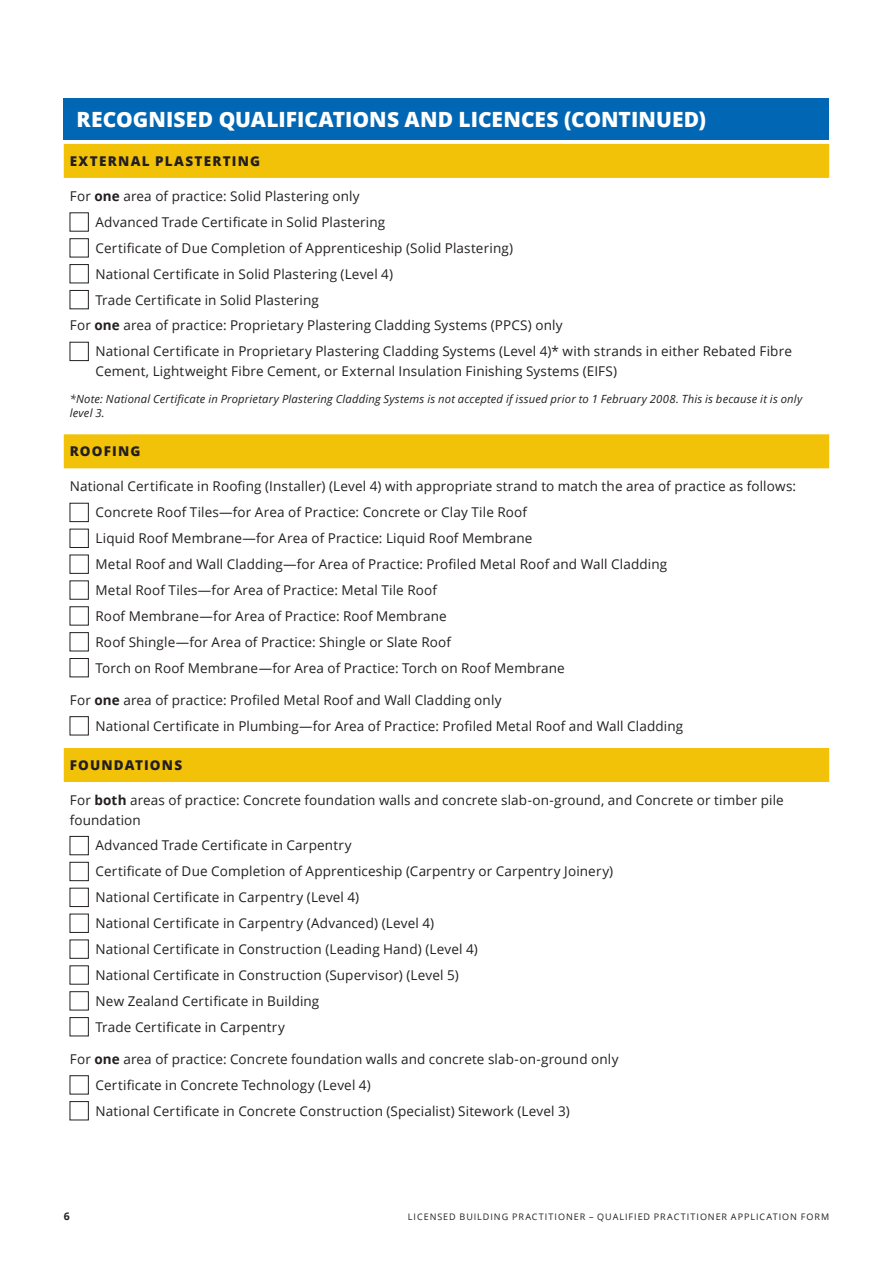
<style>
.page{position:relative;width:893px;height:1263px;background:#fff}
.page>*{position:absolute;margin:0;border:0;box-sizing:border-box;transform-origin:0 0}
.Subheading_1{font:800 21px "Open Sans";letter-spacing:.005em;color:#fff}
.Body{font:13.5px/19.5px "Open Sans";letter-spacing:.01em;color:#231f20}
.Table_Subhead{font:800 13.5px "Open Sans";letter-spacing:.085em;color:#231f20}
.Note{font:italic 11.25px/14.2px "Open Sans";letter-spacing:.015em;color:#231f20}
.t1{font:700 10.5px "Open Sans";color:#231f20}
.t2{font:9px "Open Sans";letter-spacing:.11em;color:#231f20}
.s1{font-weight:700}
</style>
<div class="page">
<div style="left:64px;top:98px;width:765px;height:41px;background:#0166b3"></div>
<svg style="left:64px;top:144px;width:765px;height:638px"></svg>
<div style="left:70px;top:213px;width:19px;height:18px;border:1px solid #231f20"></div>
<div style="left:70px;top:238px;width:19px;height:19px;border:1px solid #231f20"></div>
<div style="left:70px;top:264px;width:19px;height:19px;border:1px solid #231f20"></div>
<div style="left:70px;top:290px;width:19px;height:19px;border:1px solid #231f20"></div>
<div style="left:70px;top:342px;width:19px;height:19px;border:1px solid #231f20"></div>
<div style="left:70px;top:503px;width:19px;height:19px;border:1px solid #231f20"></div>
<div style="left:70px;top:529px;width:19px;height:19px;border:1px solid #231f20"></div>
<div style="left:70px;top:606px;width:19px;height:19px;border:1px solid #231f20"></div>
<div style="left:70px;top:632px;width:19px;height:19px;border:1px solid #231f20"></div>
<div style="left:70px;top:658px;width:19px;height:19px;border:1px solid #231f20"></div>
<div style="left:70px;top:716px;width:19px;height:19px;border:1px solid #231f20"></div>
<div style="left:70px;top:836px;width:19px;height:19px;border:1px solid #231f20"></div>
<div style="left:70px;top:862px;width:19px;height:19px;border:1px solid #231f20"></div>
<div style="left:70px;top:888px;width:19px;height:19px;border:1px solid #231f20"></div>
<div style="left:70px;top:914px;width:19px;height:19px;border:1px solid #231f20"></div>
<div style="left:70px;top:966px;width:19px;height:18px;border:1px solid #231f20"></div>
<div style="left:70px;top:991px;width:19px;height:19px;border:1px solid #231f20"></div>
<div style="left:70px;top:1017px;width:19px;height:19px;border:1px solid #231f20"></div>
<div style="left:70px;top:1075px;width:19px;height:19px;border:1px solid #231f20"></div>
<div style="left:70px;top:1101px;width:19px;height:19px;border:1px solid #231f20"></div>
<p class="Subheading_1" style="left:77px;top:103px;width:631px">RECOGNISED QUALIFICATIONS AND LICENCES (CONTINUED)</p>
<p class="Table_Subhead" style="left:70px;top:151px;width:192px">EXTERNAL PLASTERTING</p>
<p class="Body" style="left:70px;top:186px;width:291px">For <span class="s1">one</span> area of practice: Solid Plastering only</p>
<p class="Body" style="left:96px;top:212px;width:291px">Advanced Trade Certificate in Solid Plastering</p>
<p class="Body" style="left:96px;top:238px;width:419px">Certificate of Due Completion of Apprenticeship (Solid Plastering)</p>
<p class="Body" style="left:96px;top:264px;width:299px">National Certificate in Solid Plastering (Level 4)</p>
<p class="Body" style="left:96px;top:289px;width:225px">Trade Certificate in Solid Plastering</p>
<p class="Body" style="left:70px;top:315px;width:494px">For <span class="s1">one</span> area of practice: Proprietary Plastering Cladding Systems (PPCS) only</p>
<p class="Body" style="left:96px;top:341px;width:698px">National Certificate in Proprietary Plastering Cladding Systems (Level 4)* with strands in either Rebated Fibre<br>Cement, Lightweight Fibre Cement, or External Insulation Finishing Systems (EIFS)</p>
<p class="Note" style="left:70px;top:391px;width:734px">*Note: National Certificate in Proprietary Plastering Cladding Systems is not accepted if issued prior to 1 February 2008. This is because it is only level 3.</p>
<p class="Table_Subhead" style="left:70px;top:441px;width:72px">ROOFING</p>
<p class="Body" style="left:70px;top:476px;width:728px">National Certificate in Roofing (Installer) (Level 4) with appropriate strand to match the area of practice as follows:</p>
<p class="Body" style="left:96px;top:502px;width:433px">Concrete Roof Tiles—for Area of Practice: Concrete or Clay Tile Roof</p>
<p class="Body" style="left:96px;top:528px;width:438px">Liquid Roof Membrane—for Area of Practice: Liquid Roof Membrane</p>
<p class="Body" style="left:96px;top:554px;width:573px">Metal Roof and Wall Cladding—for Area of Practice: Profiled Metal Roof and Wall Cladding</p>
<p class="Body" style="left:96px;top:580px;width:343px">Metal Roof Tiles—for Area of Practice: Metal Tile Roof</p>
<p class="Body" style="left:96px;top:606px;width:353px">Roof Membrane—for Area of Practice: Roof Membrane</p>
<p class="Body" style="left:96px;top:632px;width:357px">Roof Shingle—for Area of Practice: Shingle or Slate Roof</p>
<p class="Body" style="left:96px;top:658px;width:471px">Torch on Roof Membrane—for Area of Practice: Torch on Roof Membrane</p>
<p class="Body" style="left:70px;top:690px;width:433px">For <span class="s1">one</span> area of practice: Profiled Metal Roof and Wall Cladding only</p>
<p class="Body" style="left:96px;top:716px;width:589px">National Certificate in Plumbing—for Area of Practice: Profiled Metal Roof and Wall Cladding</p>
<p class="Table_Subhead" style="left:70px;top:755px;width:114px">FOUNDATIONS</p>
<p class="Body" style="left:70px;top:790px;width:715px">For <span class="s1">both</span> areas of practice: Concrete foundation walls and concrete slab-on-ground, and Concrete or timber pile foundation</p>
<p class="Body" style="left:96px;top:835px;width:257px">Advanced Trade Certificate in Carpentry</p>
<p class="Body" style="left:96px;top:861px;width:519px">Certificate of Due Completion of Apprenticeship (Carpentry or Carpentry Joinery)</p>
<p class="Body" style="left:96px;top:887px;width:265px">National Certificate in Carpentry (Level 4)</p>
<p class="Body" style="left:96px;top:913px;width:340px">National Certificate in Carpentry (Advanced) (Level 4)</p>
<p class="Body" style="left:96px;top:939px;width:384px">National Certificate in Construction (Leading Hand) (Level 4)</p>
<p class="Body" style="left:96px;top:965px;width:365px">National Certificate in Construction (Supervisor) (Level 5)</p>
<p class="Body" style="left:96px;top:991px;width:225px">New Zealand Certificate in Building</p>
<p class="Body" style="left:96px;top:1017px;width:191px">Trade Certificate in Carpentry</p>
<p class="Body" style="left:70px;top:1049px;width:550px">For <span class="s1">one</span> area of practice: Concrete foundation walls and concrete slab-on-ground only</p>
<p class="Body" style="left:96px;top:1075px;width:277px">Certificate in Concrete Technology (Level 4)</p>
<p class="Body" style="left:96px;top:1101px;width:476px">National Certificate in Concrete Construction (Specialist) Sitework (Level 3)</p>
<p class="t1" style="left:64px;top:1209px;width:7px">6</p>
<p class="t2" style="left:408px;top:1211px;width:423px">LICENSED BUILDING PRACTITIONER – QUALIFIED PRACTITIONER APPLICATION FORM</p>
</div>
